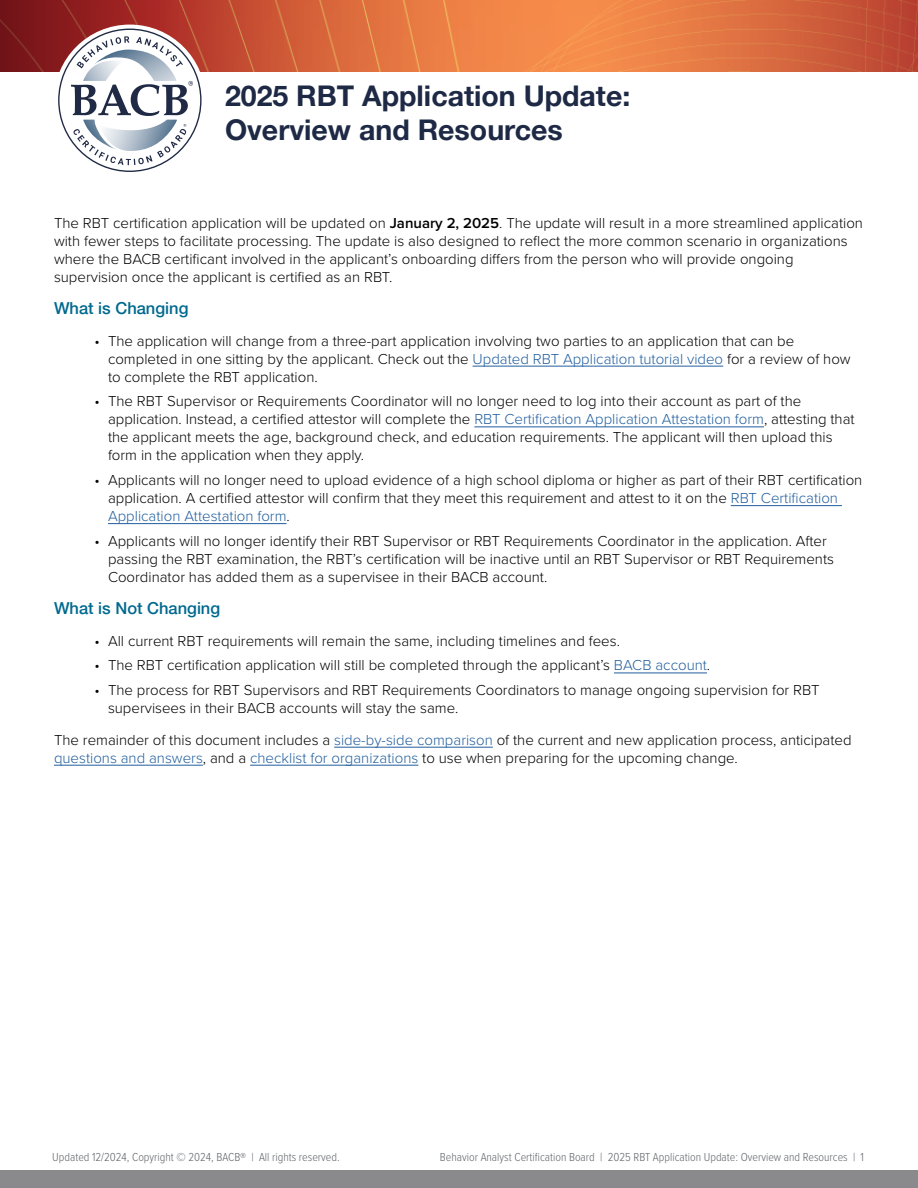
<style>
.page{position:relative;width:918px;height:1188px;background:#fff}
.page>*{position:absolute;margin:0;border:0;box-sizing:border-box;transform-origin:0 0}
.Heading_1{font:700 28.5px/34.2px "Helvetica Neue LT Pro";color:#1e2945}
.Heading_3{font:500 16.5px "Helvetica Neue LT Pro";color:#00698f}
.Body_Text{font:300 15px/18px "Proxima Nova";color:#000}
.t1{font:300 12px "Proxima Nova Cond";color:#61646a}
.s1{font-weight:600}
.s2{color:#215e9e}
</style>
<div class="page">
<img style="left:0;top:0;width:918px;height:72px">
<div style="left:0;top:1171px;width:918px;height:17px;background:#8a8a8d"></div>
<div style="left:54px;top:25px;width:152px;height:151px;background:#fff;border-radius:50%"></div>
<svg style="left:58px;top:29px;width:144px;height:143px"></svg>
<hr style="left:473px;top:366px;width:250px;height:1px;background:#215e9e">
<hr style="left:474px;top:427px;width:290px;height:1px;background:#215e9e">
<hr style="left:731px;top:505px;width:111px;height:1px;background:#215e9e">
<hr style="left:108px;top:523px;width:179px;height:1px;background:#215e9e">
<hr style="left:614px;top:673px;width:93px;height:1px;background:#215e9e">
<hr style="left:334px;top:747px;width:159px;height:1px;background:#215e9e">
<hr style="left:54px;top:765px;width:149px;height:1px;background:#215e9e">
<hr style="left:250px;top:765px;width:168px;height:1px;background:#215e9e">
<h1 class="Heading_1" style="left:225px;top:78px;width:407px">2025 RBT Application Update:<br>Overview and Resources</h1>
<p class="Body_Text" style="left:54px;top:213px;width:811px">The RBT certification application will be updated on <span class="s1">January 2, 2025</span>. The update will result in a more streamlined application with fewer steps to facilitate processing. The update is also designed to reflect the more common scenario in organizations where the BACB certificant involved in the applicant’s onboarding differs from the person who will provide ongoing supervision once the applicant is certified as an RBT.</p>
<h2 class="Heading_3" style="left:54px;top:298px;width:136px">What is Changing</h2>
<p class="Body_Text" style="left:108px;top:331px;width:744px;text-indent:-14px">• The application will change from a three-part application involving two parties to an application that can be completed in one sitting by the applicant. Check out the <span class="s2">Updated RBT Application tutorial video</span> for a review of how to complete the RBT application.</p>
<p class="Body_Text" style="left:108px;top:392px;width:748px;text-indent:-14px">• The RBT Supervisor or Requirements Coordinator will no longer need to log into their account as part of the application. Instead, a certified attestor will complete the <span class="s2">RBT Certification Application Attestation form</span>, attesting that the applicant meets the age, background check, and education requirements. The applicant will then upload this form in the application when they apply.</p>
<p class="Body_Text" style="left:108px;top:470px;width:756px;text-indent:-14px">• Applicants will no longer need to upload evidence of a high school diploma or higher as part of their RBT certification application. A certified attestor will confirm that they meet this requirement and attest to it on the <span class="s2">RBT Certification<br>Application Attestation form</span>.</p>
<p class="Body_Text" style="left:108px;top:531px;width:728px;text-indent:-14px">• Applicants will no longer identify their RBT Supervisor or RBT Requirements Coordinator in the application. After passing the RBT examination, the RBT’s certification will be inactive until an RBT Supervisor or RBT Requirements<br>Coordinator has added them as a supervisee in their BACB account.</p>
<h2 class="Heading_3" style="left:54px;top:598px;width:168px">What is Not Changing</h2>
<p class="Body_Text" style="left:94px;top:631px;width:527px">• All current RBT requirements will remain the same, including timelines and fees.</p>
<p class="Body_Text" style="left:94px;top:656px;width:617px">• The RBT certification application will still be completed through the applicant’s <span class="s2">BACB account</span>.</p>
<p class="Body_Text" style="left:108px;top:680px;width:713px;text-indent:-14px">• The process for RBT Supervisors and RBT Requirements Coordinators to manage ongoing supervision for RBT supervisees in their BACB accounts will stay the same.</p>
<p class="Body_Text" style="left:54px;top:730px;width:799px">The remainder of this document includes a <span class="s2">side-by-side comparison</span> of the current and new application process, anticipated <span class="s2">questions and answers</span>, and a <span class="s2">checklist for organizations</span> to use when preparing for the upcoming change.</p>
<p class="t1" style="left:52px;top:1149px;width:289px">Updated 12/2024, Copyright © 2024, BACB® | All rights reserved.</p>
<p class="t1" style="left:440px;top:1149px;width:426px">Behavior Analyst Certification Board | 2025 RBT Application Update: Overview and Resources | 1</p>
</div>
